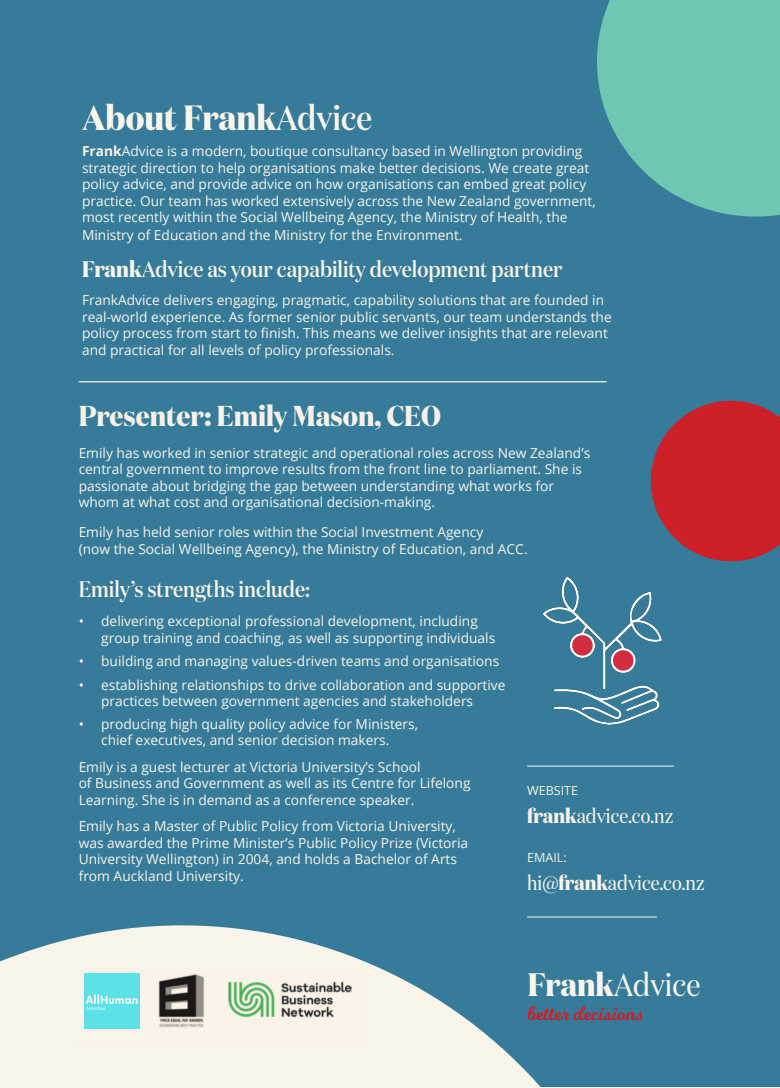
<style>
.page{position:relative;width:780px;height:1088px;background:#fff}
.page>*{position:absolute;margin:0;border:0;box-sizing:border-box;transform-origin:0 0}
.t1{font:700 35px "Domaine Disp Nar";color:#f9f5eb}
.t2{font:32.5px "Domaine Disp Nar";color:#f9f5eb}
.t3{font:700 28.75px "Domaine Disp Nar";color:#f8f1e8}
.t4{font:500 22.5px "Domaine Disp Nar";color:#f9f5eb}
.t5{font:20.5px "Domaine Disp Nar";color:#f9f5eb}
.t6{font:20.12px "Milkshake";color:#cd2028}
.t7{font:13.75px/16.5px "Open Sans";color:#f9f5eb}
.t8{font:12.5px "Open Sans";color:#f9f5eb}
.s1{font-weight:500}
.s2{font-weight:700}
</style>
<div class="page">
<div style="left:0;top:0;width:780px;height:1086px;background:#367b99"></div>
<svg style="left:650px;top:401px;width:130px;height:160px"></svg>
<svg style="left:597px;top:0;width:183px;height:217px;fill:#6dc7b3"></svg>
<svg style="left:0;top:925px;width:591px;height:163px;fill:#f9f5eb"></svg>
<img style="left:146px;top:971px;width:216px;height:70px">
<hr style="left:527px;top:766px;width:146px;height:1px;background:#fbf3e8">
<hr style="left:527px;top:917px;width:130px;height:1px;background:#fbf3e8">
<hr style="left:79px;top:381px;width:527px;height:1px;background:#f9f5eb">
<img style="left:543px;top:576px;width:119px;height:149px">
<div style="left:71px;top:960px;width:75px;height:81px;background:#f9f5eb"></div>
<img style="left:84px;top:974px;width:55px;height:54px">
<p class="t1" style="left:82px;top:95px;width:292px">About Frank<span class="s1">Advice</span></p>
<p class="t7" style="left:82px;top:143px;width:515px"><span class="s2">Frank</span>Advice is a modern, boutique consultancy based in Wellington providing strategic direction to help organisations make better decisions. We create great policy advice, and provide advice on how organisations can embed great policy practice. Our team has worked extensively across the New Zealand government, most recently within the Social Wellbeing Agency, the Ministry of Health, the</p>
<p class="t7" style="left:82px;top:227px;width:382px">Ministry of Education and the Ministry for the Environment.</p>
<p class="t4" style="left:82px;top:256px;width:482px"><span class="s2">Frank</span>Advice as your capability development partner</p>
<p class="t7" style="left:82px;top:291px;width:531px">FrankAdvice delivers engaging, pragmatic, capability solutions that are founded in real-world experience. As former senior public servants, our team understands the policy process from start to finish. This means we deliver insights that are relevant and practical for all levels of policy professionals.</p>
<p class="t3" style="left:79px;top:398px;width:364px">Presenter: Emily Mason, CEO</p>
<p class="t7" style="left:79px;top:444px;width:513px">Emily has worked in senior strategic and operational roles across New Zealand’s central government to improve results from the front line to parliament. She is passionate about bridging the gap between understanding what works for whom at what cost and organisational decision-making.</p>
<p class="t7" style="left:79px;top:524px;width:450px">Emily has held senior roles within the Social Investment Agency<br>(now the Social Wellbeing Agency), the Ministry of Education, and ACC.</p>
<p class="t4" style="left:79px;top:576px;width:233px">Emily’s strengths include:</p>
<p class="t7" style="left:101px;top:613px;width:395px;text-indent:-22px">• delivering exceptional professional development, including group training and coaching, as well as supporting individuals</p>
<p class="t7" style="left:79px;top:652px;width:422px">• building and managing values-driven teams and organisations</p>
<p class="t7" style="left:101px;top:676px;width:406px;text-indent:-22px">• establishing relationships to drive collaboration and supportive practices between government agencies and stakeholders</p>
<p class="t7" style="left:79px;top:715px;width:341px;text-align:center">• producing high quality policy advice for Ministers, chief executives, and senior decision makers.</p>
<p class="t7" style="left:79px;top:758px;width:393px">Emily is a guest lecturer at Victoria University’s School<br>of Business and Government as well as its Centre for Lifelong<br>Learning. She is in demand as a conference speaker.</p>
<p class="t7" style="left:79px;top:818px;width:391px">Emily has a Master of Public Policy from Victoria University, was awarded the Prime Minister’s Public Policy Prize (Victoria University Wellington) in 2004, and holds a Bachelor of Arts from Auckland University.</p>
<p class="t8" style="left:527px;top:782px;width:53px">WEBSITE</p>
<p class="t5" style="left:527px;top:804px;width:148px"><span class="s2">frank</span>advice.co.nz</p>
<p class="t8" style="left:527px;top:848px;width:41px">EMAIL:</p>
<p class="t5" style="left:527px;top:871px;width:179px">hi@<span class="s2">frank</span>advice.co.nz</p>
<p class="t2" style="left:527px;top:965px;width:174px"><span class="s2">Frank</span>Advice</p>
<p class="t6" style="left:527px;top:998px;width:117px">better decisions</p>
</div>
